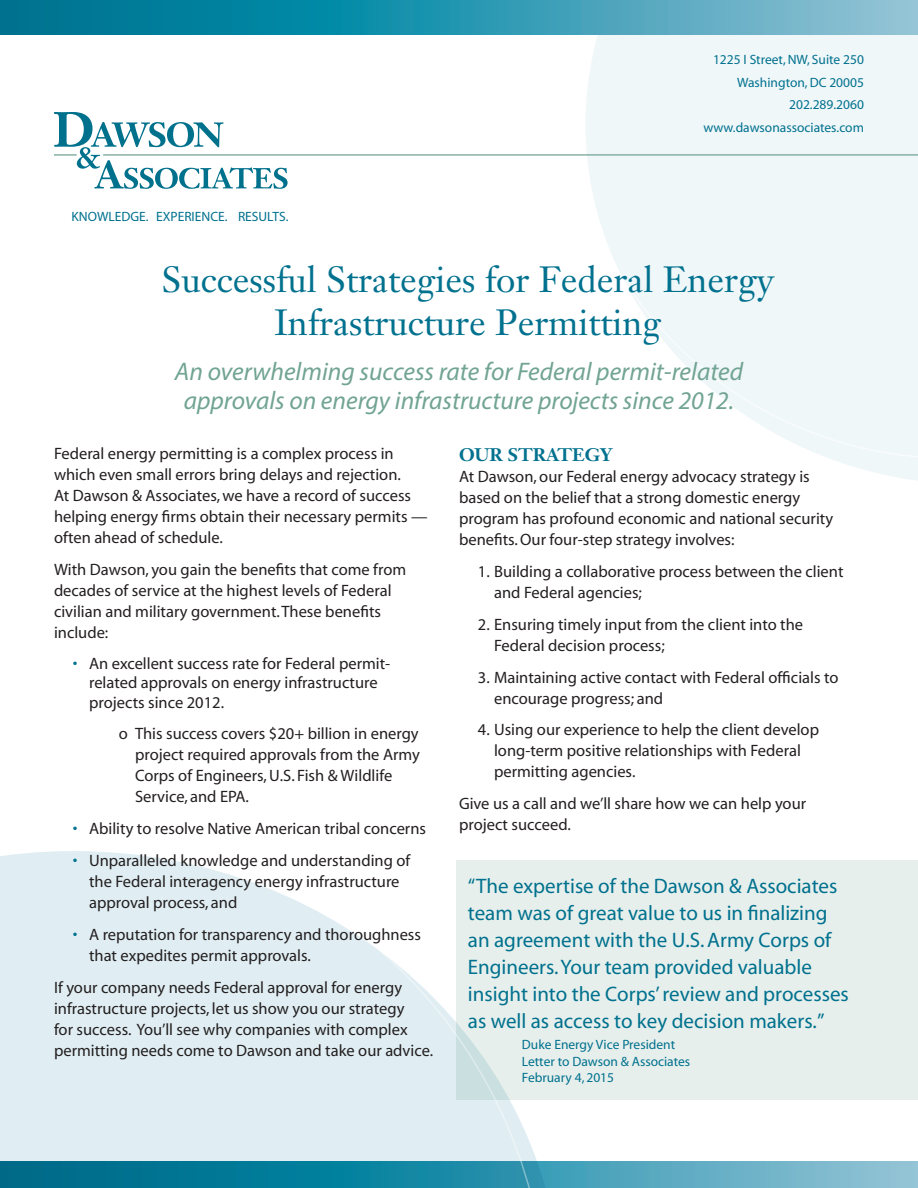
<style>
.page{position:relative;width:918px;height:1188px;background:#fff}
.page>*{position:absolute;margin:0;border:0;box-sizing:border-box;transform-origin:0 0}
.t1{font:36px/43.2px "Janson Text";color:#00718e;text-align:center}
.quote{font:italic 25.5px/28.5px "Myriad Pro";color:#71a492;text-align:center}
.quote-2{font:21px/27px "Myriad";color:#00718e}
.sub1{font:700 18px "Janson Text";color:#00718e}
.body{font:16.5px/21px "Myriad";color:#231f20}
.bullet{font:16.5px/21px "Myriad";color:#231f20}
.attribute{font:13.5px/16.5px "Myriad";color:#00718e}
.s1{color:#00718e}
</style>
<div class="page">
<div style="left:456px;top:860px;width:462px;height:239px;background:#e7efec"></div>
<svg style="left:832px;top:459px;width:86px;height:21px;fill:#f0f7f9"></svg>
<svg style="left:561px;top:34px;width:357px;height:425px"></svg>
<svg style="left:561px;top:1161px;width:357px;height:27px;background:#6bb1c7"></svg>
<hr style="left:103px;top:154px;width:815px;height:2px;background:#71a492">
<svg style="left:54px;top:112px;width:234px;height:77px"></svg>
<svg style="left:0;top:0;width:918px;height:34px;background:#3297b1"></svg>
<svg style="left:0;top:851px;width:548px;height:337px"></svg>
<p class="attribute" style="left:71px;top:209px;width:219px">KNOWLEDGE. EXPERIENCE. RESULTS.</p>
<p class="attribute" style="left:713px;top:52px;width:152px">1225 I Street, NW, Suite 250</p>
<p class="attribute" style="left:737px;top:74px;width:128px">Washington, DC 20005</p>
<p class="attribute" style="left:789px;top:97px;width:76px">202.289.2060</p>
<p class="attribute" style="left:704px;top:119px;width:162px">www.dawsonassociates.com</p>
<p class="t1" style="left:162px;top:258px;width:614px">Successful Strategies for Federal Energy<br>Infrastructure Permitting</p>
<p class="quote" style="left:175px;top:357px;width:570px">An overwhelming success rate for Federal permit-related approvals on energy infrastructure projects since 2012.</p>
<p class="body" style="left:54px;top:444px;width:375px">Federal energy permitting is a complex process in which even small errors bring delays and rejection.<br>At Dawson &amp; Associates, we have a record of success helping energy firms obtain their necessary permits — often ahead of schedule.</p>
<p class="body" style="left:54px;top:560px;width:354px">With Dawson, you gain the benefits that come from decades of service at the highest levels of Federal civilian and military government. These benefits include:</p>
<p class="bullet" style="left:89px;top:654px;width:303px;line-height:19.5px;text-indent:-16px"><span class="s1">•</span> An excellent success rate for Federal permit&shy;related approvals on energy infrastructure projects since 2012.</p>
<p class="body" style="left:135px;top:724px;width:286px;text-indent:-16px">o This success covers $20+ billion in energy project required approvals from the Army Corps of Engineers, U.S. Fish &amp; Wildlife Service, and EPA.</p>
<p class="body" style="left:73px;top:819px;width:355px"><span class="s1">•</span> Ability to resolve Native American tribal concerns</p>
<p class="body" style="left:89px;top:851px;width:323px;text-indent:-16px"><span class="s1">•</span> Unparalleled knowledge and understanding of the Federal interagency energy infrastructure approval process, and</p>
<p class="body" style="left:89px;top:925px;width:333px;text-indent:-16px"><span class="s1">•</span> A reputation for transparency and thoroughness that expedites permit approvals.</p>
<p class="body" style="left:54px;top:977px;width:381px">If your company needs Federal approval for energy infrastructure projects, let us show you our strategy<br>for success. You’ll see why companies with complex permitting needs come to Dawson and take our advice.</p>
<p class="sub1" style="left:459px;top:443px;width:155px">OUR STRATEGY</p>
<p class="body" style="left:459px;top:467px;width:376px">At Dawson, our Federal energy advocacy strategy is based on the belief that a strong domestic energy program has profound economic and national security benefits. Our four-step strategy involves:</p>
<p class="bullet" style="left:494px;top:562px;width:351px;text-indent:-16px">1. Building a collaborative process between the client and Federal agencies;</p>
<p class="bullet" style="left:494px;top:615px;width:311px;text-indent:-16px">2. Ensuring timely input from the client into the<br>Federal decision process;</p>
<p class="bullet" style="left:494px;top:667px;width:346px;text-indent:-16px">3. Maintaining active contact with Federal officials to encourage progress; and</p>
<p class="bullet" style="left:494px;top:720px;width:327px;text-indent:-16px">4. Using our experience to help the client develop long-term positive relationships with Federal permitting agencies.</p>
<p class="body" style="left:459px;top:794px;width:349px">Give us a call and we’ll share how we can help your project succeed.</p>
<p class="quote-2" style="left:468px;top:874px;width:382px">“The expertise of the Dawson &amp; Associates team was of great value to us in finalizing an agreement with the U.S. Army Corps of Engineers. Your team provided valuable insight into the Corps’ review and processes as well as access to key decision makers.”</p>
<p class="attribute" style="left:522px;top:1037px;width:170px">Duke Energy Vice President<br>Letter to Dawson &amp; Associates<br>February 4, 2015</p>
</div>
